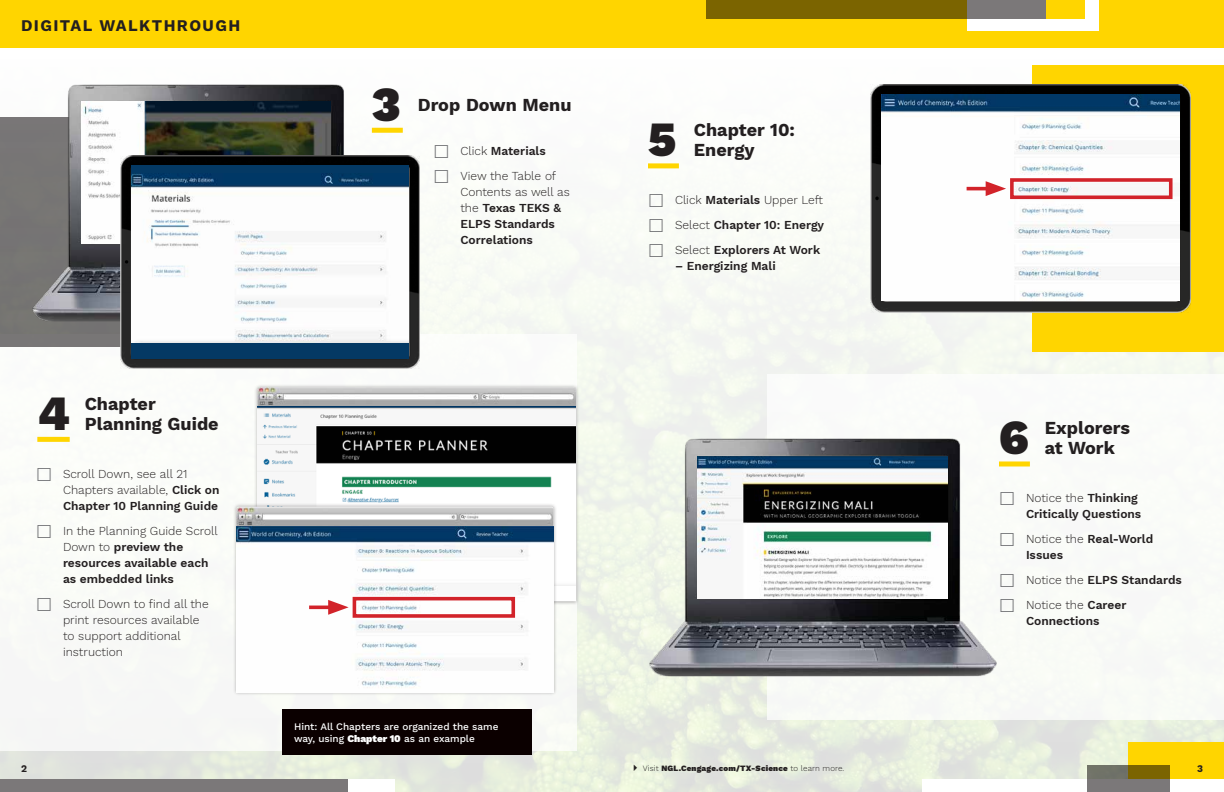
<style>
.page{position:relative;width:1224px;height:792px;background:#fff}
.page>*{position:absolute;margin:0;border:0;box-sizing:border-box;transform-origin:0 0}
.Large_Numbers{font:900 48.3px "Work Sans";color:#231f20}
.Head_B{font:700 18px/20px "Work Sans";color:#231f20}
.t1{font:700 16px "Work Sans";letter-spacing:.09em;color:#231f20}
.t2{font:600 12px/16px "Work Sans";color:#231f20}
.t3{font:300 12px/16px "Work Sans";color:#231f20}
.Note_Callout{font:500 10px/12px "Work Sans";color:#fff}
.t4{font:700 10px "Work Sans";color:#231f20}
.t5{font:900 8px "Work Sans";letter-spacing:.025em;color:#231f20}
.s1{font-weight:300}
.s2{font-weight:600}
.s3{font-weight:900}
</style>
<div class="page">
<div style="left:0;top:43px;width:1224px;height:749px;background:linear-gradient(to bottom,#fefffe,#e7eede)"></div>
<div style="left:768px;top:374px;width:456px;height:346px;background:#fafbf8"></div>
<div style="left:1128px;top:742px;width:96px;height:50px;background:#ffd500"></div>
<div style="left:0;top:779px;width:395px;height:13px;background:#fff"></div>
<div style="left:922px;top:779px;width:302px;height:13px;background:#fff"></div>
<div style="left:0;top:779px;width:348px;height:13px;background:#7b7879"></div>
<div style="left:1033px;top:65px;width:191px;height:287px;background:#ffd500"></div>
<div style="left:0;top:334px;width:577px;height:416px;background:#fafbf8"></div>
<div style="left:0;top:117px;width:270px;height:230px;background:#777674"></div>
<div style="left:372px;top:128px;width:31px;height:5px;background:#ffd500"></div>
<img style="left:26px;top:77px;width:361px;height:252px">
<img style="left:81px;top:102px;width:250px;height:142px">
<img style="left:121px;top:156px;width:298px;height:213px">
<div style="left:131px;top:165px;width:278px;height:193px;background:#043964"></div>
<img style="left:131px;top:173px;width:278px;height:169px">
<div style="left:37px;top:437px;width:33px;height:5px;background:#ffd500"></div>
<div style="left:254px;top:384px;width:326px;height:221px;background:#231f20;opacity:.4"></div>
<img style="left:258px;top:387px;width:318px;height:20px">
<svg style="left:258px;top:407px;width:318px;height:194px"></svg>
<div style="left:233px;top:503px;width:324px;height:193px;background:#231f20;opacity:.4"></div>
<img style="left:236px;top:507px;width:317px;height:20px">
<svg style="left:236px;top:527px;width:317px;height:165px"></svg>
<hr style="left:309px;top:606px;width:28px;height:3px;background:#d2232a">
<svg style="left:328px;top:600px;width:21px;height:15px"></svg>
<div style="left:353px;top:597px;width:162px;height:21px;border:4px solid #d2232a"></div>
<div style="left:282px;top:709px;width:250px;height:45px;background:#0b0000"></div>
<img style="left:871px;top:84px;width:319px;height:228px">
<img style="left:882px;top:94px;width:297px;height:207px">
<div style="left:648px;top:163px;width:31px;height:5px;background:#ffd500"></div>
<div style="left:999px;top:461px;width:31px;height:5px;background:#ffd500"></div>
<hr style="left:967px;top:187px;width:27px;height:3px;background:#d2232a">
<svg style="left:986px;top:181px;width:20px;height:15px"></svg>
<div style="left:1010px;top:178px;width:163px;height:21px;border:4px solid #d2232a"></div>
<img style="left:642px;top:432px;width:362px;height:252px">
<img style="left:698px;top:457px;width:249px;height:142px">
<div style="left:612px;top:0;width:612px;height:48px;background:#ffd500"></div>
<div style="left:0;top:0;width:612px;height:48px;background:#ffd500"></div>
<svg style="left:1087px;top:765px;width:82px;height:27px"></svg>
<div style="left:967px;top:0;width:131px;height:30px;background:#fff"></div>
<svg style="left:706px;top:0;width:340px;height:18px;fill:#7b6400"></svg>
<div style="left:1046px;top:0;width:38px;height:18px;background:#ffd500"></div>
<svg style="left:435px;top:145px;width:13px;height:13px"></svg>
<svg style="left:435px;top:170px;width:13px;height:13px"></svg>
<svg style="left:650px;top:193px;width:13px;height:14px"></svg>
<svg style="left:650px;top:218px;width:13px;height:14px"></svg>
<svg style="left:650px;top:243px;width:13px;height:14px"></svg>
<svg style="left:1001px;top:492px;width:3px;height:13px"></svg>
<svg style="left:1001px;top:533px;width:3px;height:13px"></svg>
<svg style="left:1001px;top:574px;width:3px;height:13px"></svg>
<svg style="left:1001px;top:599px;width:3px;height:13px"></svg>
<svg style="left:634px;top:765px;width:9px;height:7px"></svg>
<h3 class="t1" style="left:21px;top:13px;width:221px">DIGITAL WALKTHROUGH</h3>
<p class="Large_Numbers" style="left:372px;top:67px;width:30px">3</p>
<p class="Head_B" style="left:418px;top:94px;width:155px">Drop Down Menu</p>
<p class="t2" style="left:460px;top:142px;width:87px"><span class="s1">Click</span> Materials</p>
<p class="t2" style="left:460px;top:167px;width:111px"><span class="s1">View the Table of<br>Contents as well as the</span> Texas TEKS &amp;<br>ELPS Standards<br>Correlations</p>
<p class="Large_Numbers" style="left:37px;top:376px;width:34px">4</p>
<p class="Head_B" style="left:85px;top:393px;width:73px">Chapter</p>
<p class="Head_B" style="left:85px;top:413px;width:136px">Planning Guide</p>
<p class="t3" style="left:63px;top:465px;width:158px">Scroll Down, see all 21<br>Chapters available, <span class="s2">Click on<br>Chapter 10 Planning Guide</span></p>
<p class="t2" style="left:63px;top:522px;width:156px"><span class="s1">In the Planning Guide Scroll<br>Down to</span> preview the resources available each as embedded links</p>
<p class="t3" style="left:63px;top:595px;width:147px">Scroll Down to find all the print resources available to support additional instruction</p>
<p class="Note_Callout" style="left:294px;top:721px;width:206px">Hint: All Chapters are organized the same way, using <span class="s3">Chapter 10</span> as an example</p>
<p class="Large_Numbers" style="left:648px;top:103px;width:30px">5</p>
<p class="Head_B" style="left:694px;top:119px;width:103px">Chapter 10:<br>Energy</p>
<p class="t3" style="left:675px;top:191px;width:149px">Click <span class="s2">Materials</span> Upper Left</p>
<p class="t2" style="left:675px;top:216px;width:151px"><span class="s1">Select</span> Chapter 10: Energy</p>
<p class="t2" style="left:675px;top:241px;width:147px"><span class="s1">Select</span> Explorers At Work</p>
<p class="t2" style="left:675px;top:257px;width:102px">– Energizing Mali</p>
<p class="Large_Numbers" style="left:999px;top:401px;width:32px">6</p>
<p class="Head_B" style="left:1045px;top:418px;width:87px">Explorers at Work</p>
<p class="t2" style="left:1026px;top:489px;width:117px"><span class="s1">Notice the</span> Thinking<br>Critically Questions</p>
<p class="t2" style="left:1026px;top:530px;width:129px"><span class="s1">Notice the</span> Real-World<br>Issues</p>
<p class="t2" style="left:1026px;top:571px;width:157px"><span class="s1">Notice the</span> ELPS Standards</p>
<p class="t2" style="left:1026px;top:596px;width:102px"><span class="s1">Notice the</span> Career<br>Connections</p>
<p class="t4" style="left:21px;top:761px;width:7px">2</p>
<p class="t4" style="left:1197px;top:761px;width:7px">3</p>
<p class="t5" style="left:643px;top:762px;width:203px"><span class="s1">Visit</span> NGL.Cengage.com/TX-Science <span class="s1">to learn more.</span></p>
</div>
